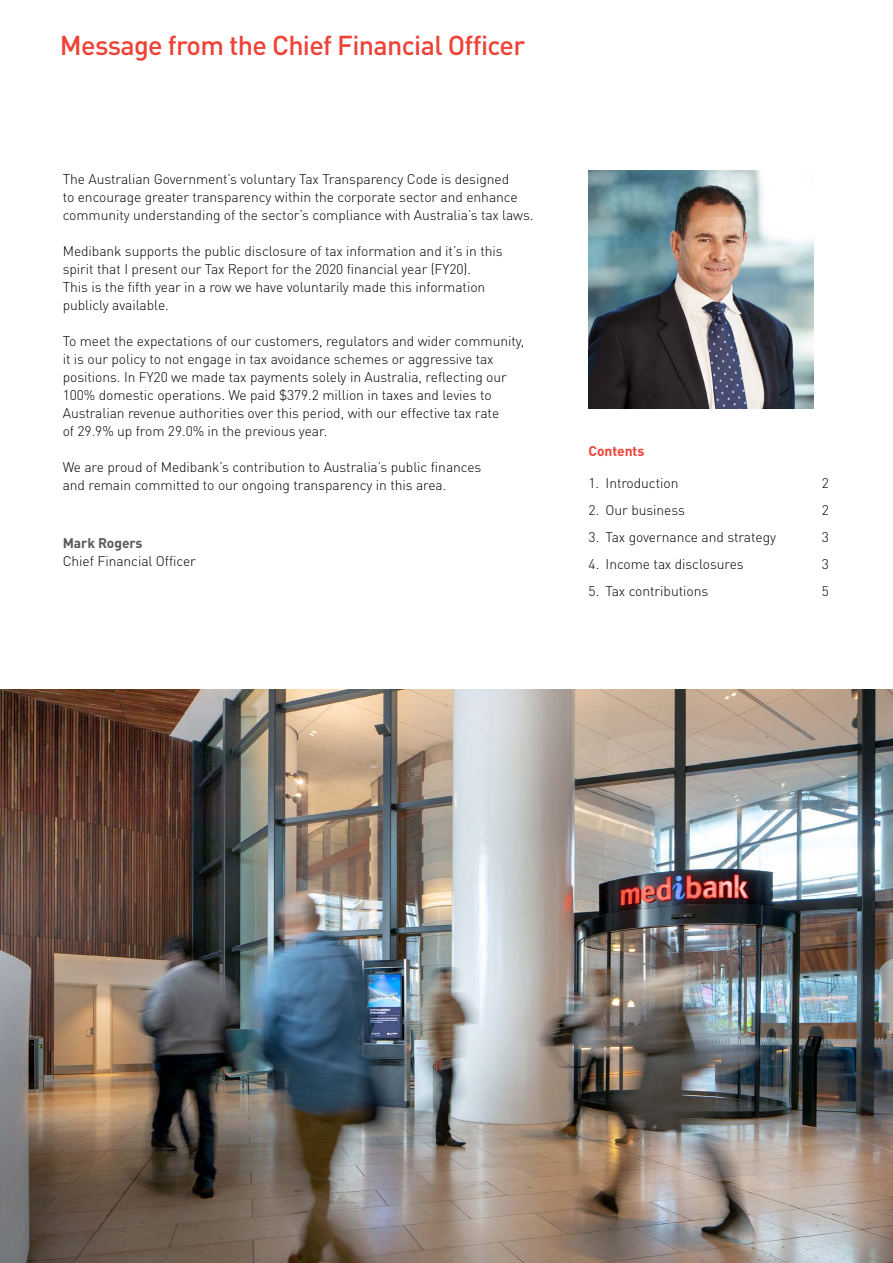
<style>
.page{position:relative;width:893px;height:1263px;background:#fff}
.page>*{position:absolute;margin:0;border:0;box-sizing:border-box;transform-origin:0 0}
.t1{font:500 27px "DINOT";letter-spacing:-.025em;color:#ef4135}
.t2{font:300 13.8px/18px "DINOT";letter-spacing:-.005em;color:#000}
.t3{font:700 13.8px "DINOT";letter-spacing:-.005em;color:#58595b}
.t4{font:700 13.8px "DINOT";letter-spacing:-.005em;color:#ef4135}
</style>
<div class="page">
<img style="left:0;top:690px;width:893px;height:573px">
<img style="left:589px;top:170px;width:225px;height:238px">
<h1 class="t1" style="left:60px;top:28px;width:467px">Message from the Chief Financial Officer</h1>
<p class="t2" style="left:63px;top:170px;width:472px">The Australian Government’s voluntary Tax Transparency Code is designed<br>to encourage greater transparency within the corporate sector and enhance community understanding of the sector’s compliance with Australia’s tax laws.</p>
<p class="t2" style="left:63px;top:242px;width:442px">Medibank supports the public disclosure of tax information and it’s in this spirit that I present our Tax Report for the 2020 financial year (FY20).<br>This is the fifth year in a row we have voluntarily made this information publicly available.</p>
<p class="t2" style="left:63px;top:332px;width:463px">To meet the expectations of our customers, regulators and wider community, it is our policy to not engage in tax avoidance schemes or aggressive tax positions. In FY20 we made tax payments solely in Australia, reflecting our 100% domestic operations. We paid $379.2 million in taxes and levies to Australian revenue authorities over this period, with our effective tax rate<br>of 29.9% up from 29.0% in the previous year.</p>
<p class="t2" style="left:63px;top:458px;width:420px">We are proud of Medibank’s contribution to Australia’s public finances and remain committed to our ongoing transparency in this area.</p>
<p class="t3" style="left:63px;top:534px;width:81px">Mark Rogers</p>
<p class="t2" style="left:63px;top:552px;width:135px">Chief Financial Officer</p>
<p class="t4" style="left:589px;top:442px;width:57px">Contents</p>
<p class="t2" style="left:589px;top:474px;width:91px">1. Introduction</p>
<p class="t2" style="left:822px;top:474px;width:9px">2</p>
<p class="t2" style="left:589px;top:501px;width:98px">2. Our business</p>
<p class="t2" style="left:822px;top:501px;width:9px">2</p>
<p class="t2" style="left:589px;top:528px;width:189px">3. Tax governance and strategy</p>
<p class="t2" style="left:822px;top:528px;width:9px">3</p>
<p class="t2" style="left:589px;top:555px;width:157px">4. Income tax disclosures</p>
<p class="t2" style="left:822px;top:555px;width:9px">3</p>
<p class="t2" style="left:589px;top:582px;width:121px">5. Tax contributions</p>
<p class="t2" style="left:822px;top:582px;width:9px">5</p>
</div>
